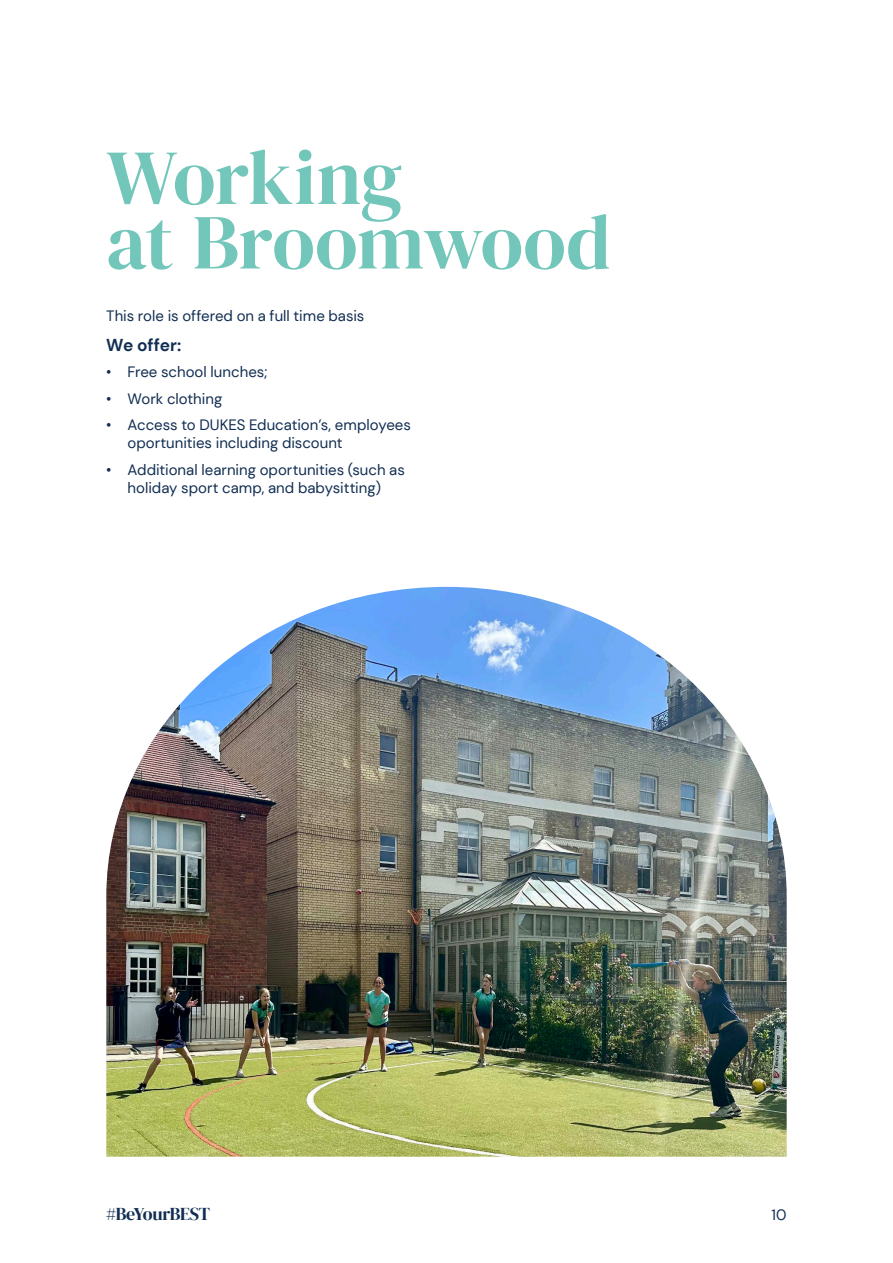
<style>
.page{position:relative;width:893px;height:1263px;background:#fff}
.page>*{position:absolute;margin:0;border:0;box-sizing:border-box;transform-origin:0 0}
.t1{font:77.7px/64.5px "DM Serif Display";letter-spacing:-.01em;color:#73c6ba}
.t2{font:18px "DM Serif Display";letter-spacing:-.025em;color:#112e52}
.t3{font:700 17.25px "DM Sans";letter-spacing:-.005em;color:#112e52}
.t4{font:15px/18px "DM Sans";color:#112e52}
</style>
<div class="page">
<img style="left:106px;top:587px;width:681px;height:570px">
<h1 class="t1" style="left:106px;top:153px;width:506px">Working<br>at Broomwood</h1>
<p class="t4" style="left:106px;top:307px;width:260px">This role is offered on a full time basis</p>
<p class="t3" style="left:106px;top:338px;width:76px">We offer:</p>
<p class="t4" style="left:106px;top:364px;width:163px">• Free school lunches;</p>
<p class="t4" style="left:106px;top:390px;width:118px">• Work clothing</p>
<p class="t4" style="left:128px;top:417px;width:285px;text-indent:-21px">• Access to DUKES Education’s, employees oportunities including discount</p>
<p class="t4" style="left:106px;top:461px;width:300px;text-align:center">• Additional learning oportunities (such as holiday sport camp, and babysitting)</p>
<p class="t2" style="left:106px;top:1208px;width:105px">#BeYourBEST</p>
<p class="t4" style="left:772px;top:1207px;width:17px">10</p>
</div>
